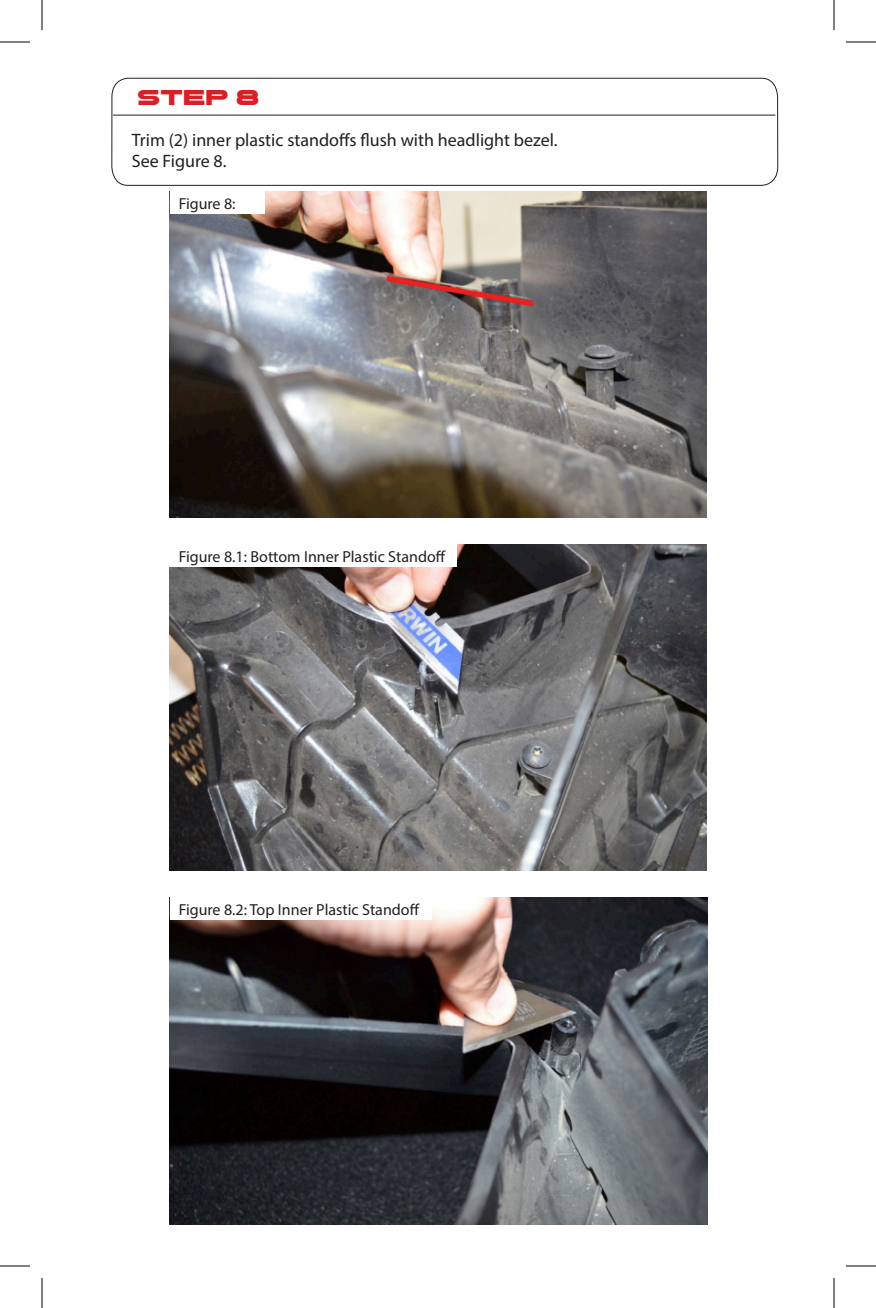
<style>
.page{position:relative;width:876px;height:1308px;background:#fff}
.page>*{position:absolute;margin:0;border:0;box-sizing:border-box;transform-origin:0 0}
.Step_Headers{font:20px "Rigid Industries";color:#da2026}
.Body_Copy{font:18px "Myriad Pro";color:#231f20}
.Body_Copy-2{font:16px "Myriad Pro";color:#231f20}
</style>
<div class="page">
<img style="left:170px;top:192px;width:536px;height:326px">
<img style="left:170px;top:545px;width:536px;height:326px">
<img style="left:170px;top:898px;width:537px;height:327px">
<svg style="left:111px;top:77px;width:668px;height:109px"></svg>
<hr style="left:113px;top:115px;width:662px;height:1px;background:#231f20">
<div style="left:170px;top:545px;width:287px;height:22px;background:#fff"></div>
<div style="left:170px;top:898px;width:262px;height:22px;background:#fff"></div>
<div style="left:170px;top:192px;width:95px;height:22px;background:#fff"></div>
<hr style="left:0;top:42px;width:30px;height:1px;background:#000">
<hr style="left:846px;top:42px;width:30px;height:1px;background:#000">
<hr style="left:0;top:1266px;width:30px;height:1px;background:#000">
<hr style="left:846px;top:1266px;width:30px;height:1px;background:#000">
<hr style="left:42px;top:0;width:1px;height:30px;background:#000">
<hr style="left:42px;top:1278px;width:1px;height:30px;background:#000">
<hr style="left:834px;top:0;width:1px;height:30px;background:#000">
<hr style="left:834px;top:1278px;width:1px;height:30px;background:#000">
<p class="Step_Headers" style="left:138px;top:86px;width:124px">step 8</p>
<p class="Body_Copy" style="left:132px;top:128px;width:427px">Trim (2) inner plastic standoffs flush with headlight bezel.</p>
<p class="Body_Copy" style="left:132px;top:150px;width:96px">See Figure 8.</p>
<p class="Body_Copy-2" style="left:179px;top:194px;width:58px">Figure 8:</p>
<p class="Body_Copy-2" style="left:179px;top:547px;width:269px">Figure 8.1: Bottom Inner Plastic Standoff</p>
<p class="Body_Copy-2" style="left:179px;top:899px;width:242px">Figure 8.2: Top Inner Plastic Standoff</p>
</div>
